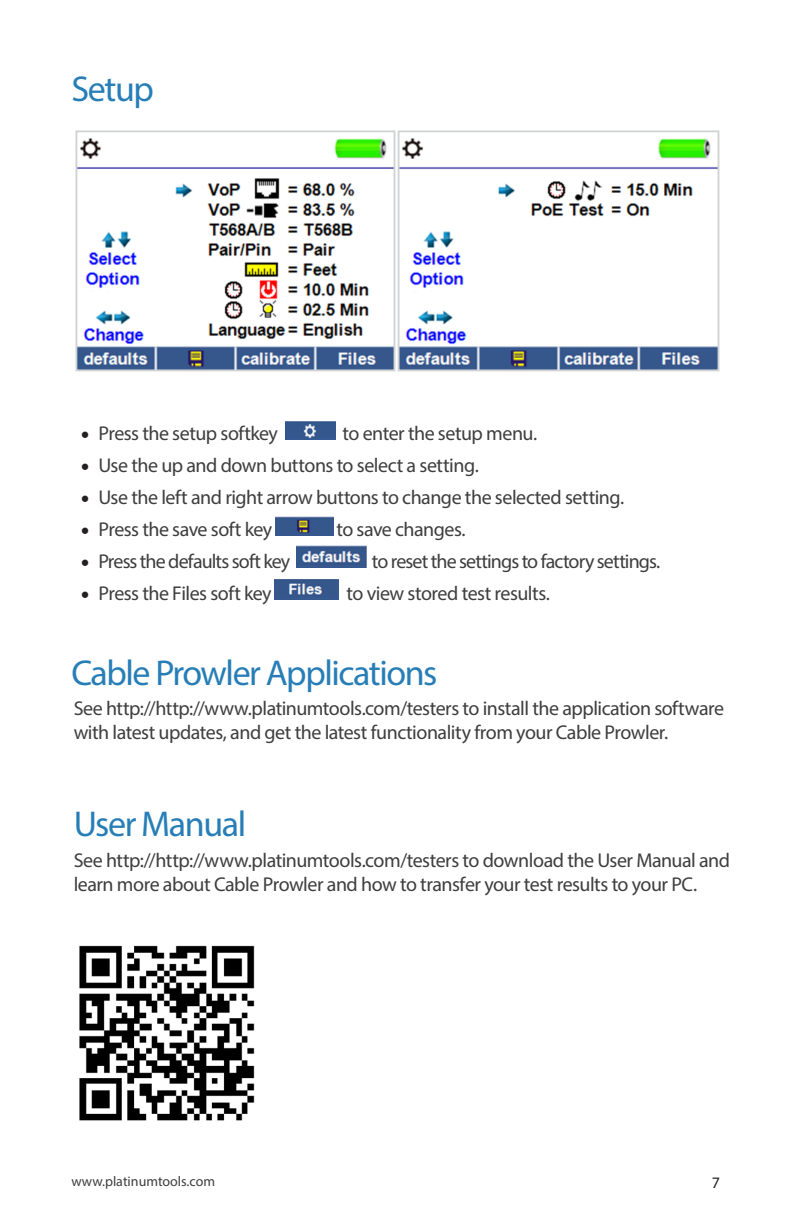
<style>
.page{position:relative;width:792px;height:1224px;background:#fff}
.page>*{position:absolute;margin:0;border:0;box-sizing:border-box;transform-origin:0 0}
.t1{font:36px "Myriad Pro";letter-spacing:-.04em;color:#277eb7}
.t2{font:20px/24px "Myriad Pro";letter-spacing:-.025em;color:#3e3e3f}
.t3{font:20px "Myriad Pro";letter-spacing:-.045em;color:#3e3e3f}
.t4{font:16px "Myriad Pro";color:#231f20}
.t5{font:14px "Myriad Pro";color:#3e3e3f}
.s1{font-family:"Minion Pro";font-size:24px;color:#231f20}
</style>
<div class="page">
<img style="left:285px;top:422px;width:51px;height:18px">
<img style="left:275px;top:516px;width:58px;height:20px">
<img style="left:296px;top:546px;width:70px;height:22px">
<img style="left:275px;top:580px;width:64px;height:20px">
<img style="left:79px;top:138px;width:313px;height:230px">
<div style="left:76px;top:130px;width:319px;height:241px;border:2px solid #d1d2d4"></div>
<img style="left:401px;top:138px;width:315px;height:230px">
<div style="left:398px;top:130px;width:321px;height:241px;border:2px solid #d1d2d4"></div>
<img style="left:78px;top:249px;width:79px;height:43px">
<img style="left:403px;top:249px;width:79px;height:43px">
<div style="left:528px;top:220px;width:86px;height:24px;background:#fff"></div>
<img style="left:79px;top:945px;width:176px;height:176px">
<p class="t1" style="left:71px;top:67px;width:84px">Setup</p>
<p class="t2" style="left:80px;top:421px;width:199px"><span class="s1">•</span> Press the setup softkey</p>
<p class="t2" style="left:343px;top:421px;width:196px">to enter the setup menu.</p>
<p class="t2" style="left:80px;top:453px;width:400px"><span class="s1">•</span> Use the up and down buttons to select a setting.</p>
<p class="t2" style="left:80px;top:485px;width:545px"><span class="s1">•</span> Use the left and right arrow buttons to change the selected setting.</p>
<p class="t2" style="left:80px;top:517px;width:193px"><span class="s1">•</span> Press the save soft key</p>
<p class="t2" style="left:336px;top:517px;width:131px">to save changes.</p>
<p class="t3" style="left:80px;top:549px;width:211px"><span class="s1">•</span> Press the defaults soft key</p>
<p class="t3" style="left:372px;top:549px;width:290px">to reset the settings to factory settings.</p>
<p class="t2" style="left:80px;top:581px;width:193px"><span class="s1">•</span> Press the Files soft key</p>
<p class="t2" style="left:347px;top:581px;width:205px">to view stored test results.</p>
<p class="t1" style="left:71px;top:651px;width:368px">Cable Prowler Applications</p>
<p class="t2" style="left:74px;top:696px;width:652px">See http://http://www.platinumtools.com/testers to install the application software with latest updates, and get the latest functionality from your Cable Prowler.</p>
<p class="t1" style="left:74px;top:802px;width:174px">User Manual</p>
<p class="t2" style="left:74px;top:848px;width:658px">See http://http://www.platinumtools.com/testers to download the User Manual and learn more about Cable Prowler and how to transfer your test results to your PC.</p>
<p class="t5" style="left:71px;top:1172px;width:145px">www.platinumtools.com</p>
<p class="t4" style="left:712px;top:1173px;width:10px">7</p>
</div>
